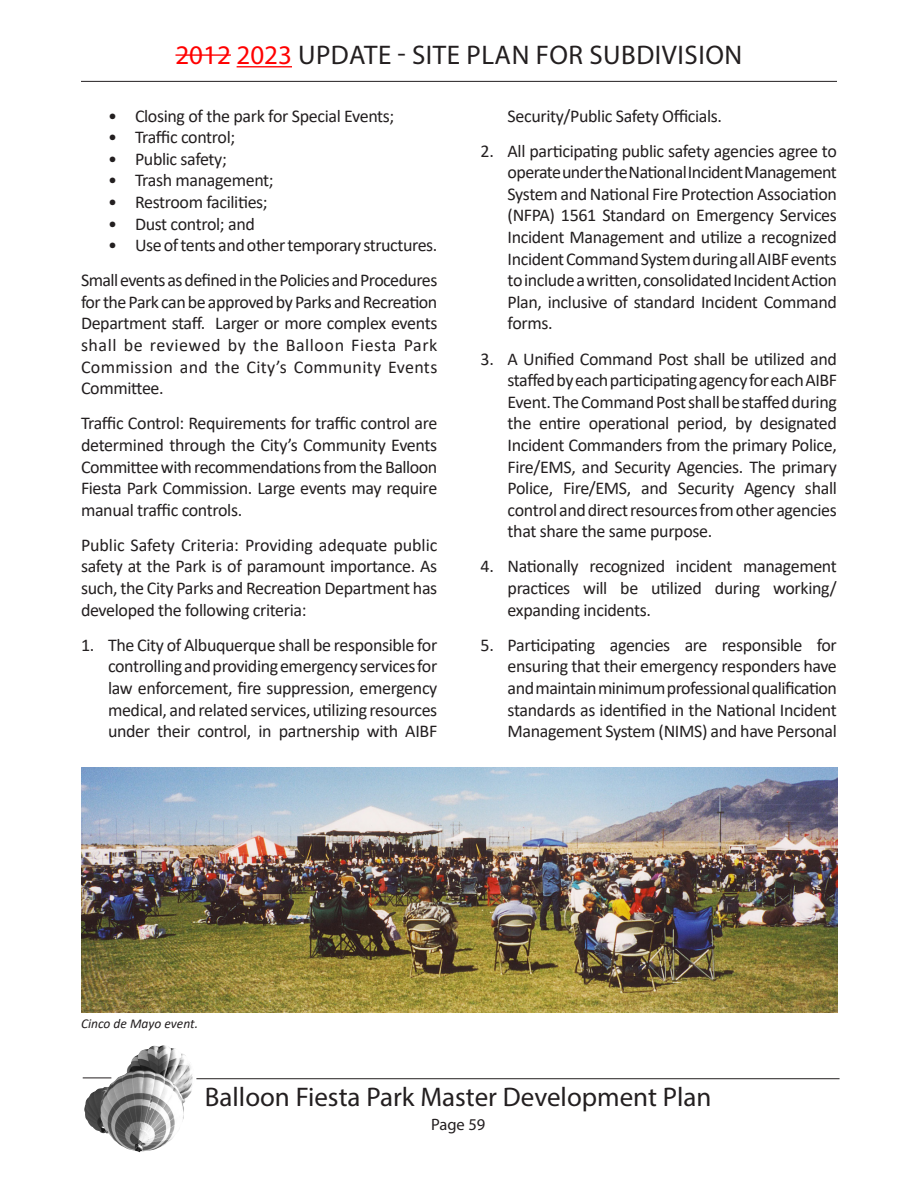
<style>
.page{position:relative;width:918px;height:1188px;background:#fff}
.page>*{position:absolute;margin:0;border:0;box-sizing:border-box;transform-origin:0 0}
.t1{font:27px "Myriad Pro";color:#231f20}
.t2{font:27px "Myriad Pro";letter-spacing:.02em;color:#231f20}
.Bullets{font:18px/21.6px "Calibri";letter-spacing:-.02em;color:#231f20;text-align:justify}
.Body_text{font:18px/21.6px "Calibri";letter-spacing:-.02em;color:#231f20;text-align:justify}
.t3{font:16.5px "Myriad Pro";color:#231f20}
.Captions{font:italic 13.5px "Calibri";color:#231f20}
.s1{color:#f00}
</style>
<div class="page">
<hr style="left:237px;top:66px;width:55px;height:1px;background:#f00">
<hr style="left:175px;top:54px;width:56px;height:2px;background:#f00">
<img style="left:84px;top:1045px;width:109px;height:107px">
<svg style="left:83px;top:1078px;width:28px;height:1px"></svg>
<hr style="left:196px;top:1078px;width:644px;height:1px;background:#231f20">
<hr style="left:81px;top:81px;width:756px;height:1px;background:#231f20">
<img style="left:81px;top:767px;width:756px;height:246px">
<h1 class="t2" style="left:175px;top:38px;width:568px"><span class="s1">2012 2023</span> UPDATE - SITE PLAN FOR SUBDIVISION</h1>
<p class="Bullets" style="left:108px;top:104px;width:288px">• Closing of the park for Special Events;</p>
<p class="Bullets" style="left:108px;top:126px;width:129px">• Traffic control;</p>
<p class="Bullets" style="left:108px;top:147px;width:120px">• Public safety;</p>
<p class="Bullets" style="left:108px;top:169px;width:167px">• Trash management;</p>
<p class="Bullets" style="left:108px;top:191px;width:161px">• Restroom facilities;</p>
<p class="Bullets" style="left:108px;top:212px;width:148px">• Dust control; and</p>
<p class="Bullets" style="left:108px;top:234px;width:331px">• Use of tents and other temporary structures.</p>
<p class="Body_text" style="left:81px;top:269px;width:358px">Small events as defined in the Policies and Procedures for the Park can be approved by Parks and Recreation Department staff. Larger or more complex events shall be reviewed by the Balloon Fiesta Park Commission and the City’s Community Events Committee.</p>
<p class="Body_text" style="left:81px;top:412px;width:358px">Traffic Control: Requirements for traffic control are determined through the City’s Community Events Committee with recommendations from the Balloon Fiesta Park Commission. Large events may require manual traffic controls.</p>
<p class="Body_text" style="left:81px;top:534px;width:358px">Public Safety Criteria: Providing adequate public safety at the Park is of paramount importance. As such, the City Parks and Recreation Department has developed the following criteria:</p>
<p class="Bullets" style="left:108px;top:633px;width:331px;text-indent:-27px">1. The City of Albuquerque shall be responsible for controlling and providing emergency services for law enforcement, fire suppression, emergency medical, and related services, utilizing resources under their control, in partnership with AIBF</p>
<p class="Bullets" style="left:508px;top:104px;width:216px">Security/Public Safety Officials.</p>
<p class="Bullets" style="left:508px;top:139px;width:331px;text-indent:-27px">2. All participating public safety agencies agree to operate under the National Incident Management System and National Fire Protection Association (NFPA) 1561 Standard on Emergency Services Incident Management and utilize a recognized Incident Command System during all AIBF events to include a written, consolidated Incident Action Plan, inclusive of standard Incident Command forms.</p>
<p class="Bullets" style="left:508px;top:347px;width:331px;text-indent:-27px">3. A Unified Command Post shall be utilized and staffed by each participating agency for each AIBF Event. The Command Post shall be staffed during the entire operational period, by designated Incident Commanders from the primary Police, Fire/EMS, and Security Agencies. The primary Police, Fire/EMS, and Security Agency shall control and direct resources from other agencies that share the same purpose.</p>
<p class="Bullets" style="left:508px;top:555px;width:331px;text-indent:-27px">4. Nationally recognized incident management practices will be utilized during working/ expanding incidents.</p>
<p class="Bullets" style="left:508px;top:633px;width:331px;text-indent:-27px">5. Participating agencies are responsible for ensuring that their emergency responders have and maintain minimum professional qualification standards as identified in the National Incident Management System (NIMS) and have Personal</p>
<p class="Captions" style="left:81px;top:1014px;width:119px">Cinco de Mayo event.</p>
<h1 class="t1" style="left:205px;top:1080px;width:508px">Balloon Fiesta Park Master Development Plan</h1>
<p class="t3" style="left:431px;top:1114px;width:56px">Page 59</p>
</div>
